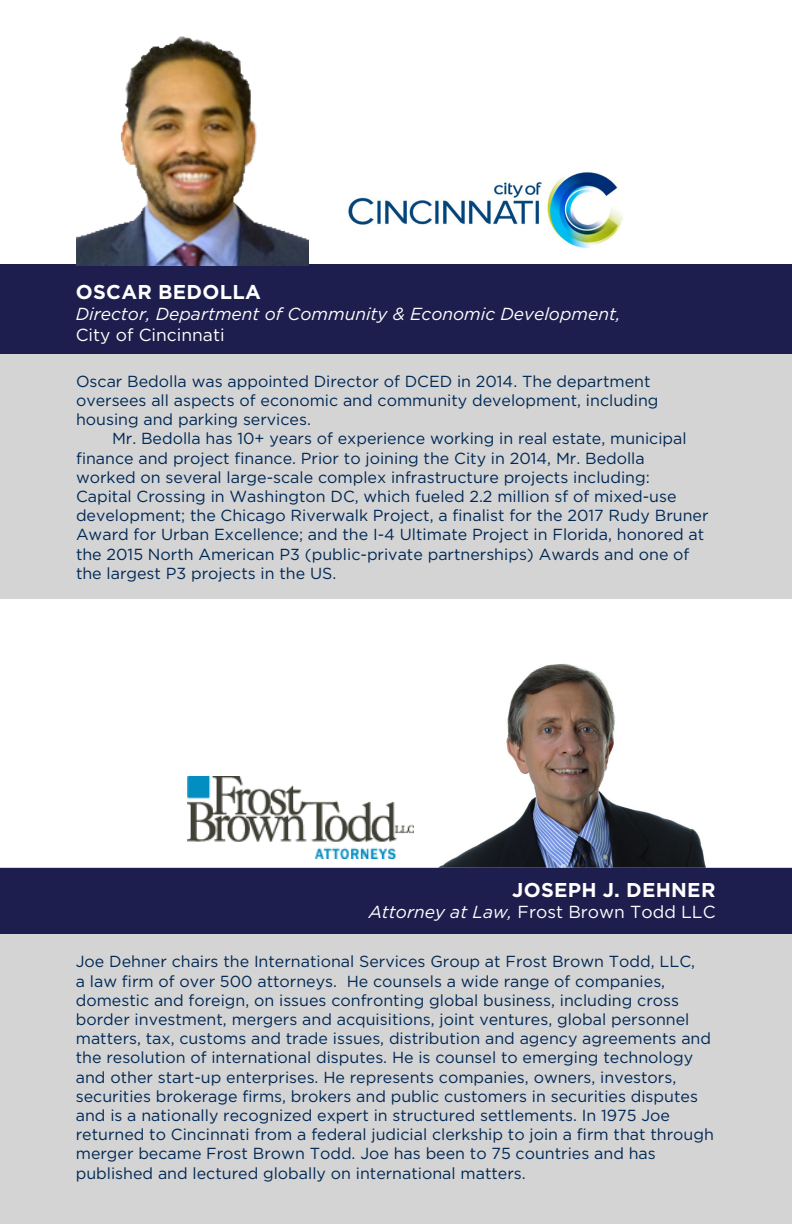
<style>
.page{position:relative;width:792px;height:1224px;background:#fff}
.page>*{position:absolute;margin:0;border:0;box-sizing:border-box;transform-origin:0 0}
.t1{font:700 20px "Gotham";letter-spacing:.015em;color:#fff}
.t2{font:italic 17.4px/21px "Gotham";color:#fff}
.t3{font:17.4px "Gotham";color:#fff}
.t4{font:16px/19.2px "Gotham";color:#002855}
.s1{font-style:normal}
.s2{font-style:italic}
</style>
<div class="page">
<img style="left:430px;top:663px;width:285px;height:205px">
<div style="left:0;top:868px;width:792px;height:356px;background:#d4d4d4"></div>
<div style="left:0;top:868px;width:792px;height:66px;background:#1d1e4d"></div>
<div style="left:0;top:265px;width:792px;height:334px;background:#d4d4d4"></div>
<div style="left:0;top:265px;width:792px;height:89px;background:#1d1e4d"></div>
<img style="left:76px;top:36px;width:233px;height:229px">
<img style="left:187px;top:776px;width:226px;height:82px">
<img style="left:348px;top:172px;width:275px;height:76px">
<p class="t1" style="left:76px;top:278px;width:186px">OSCAR BEDOLLA</p>
<p class="t2" style="left:76px;top:303px;width:546px">Director, Department of Community &amp; Economic Development,<br><span class="s1">City of Cincinnati</span></p>
<p class="t4" style="left:76px;top:371px;width:584px">Oscar Bedolla was appointed Director of DCED in 2014. The department oversees all aspects of economic and community development, including housing and parking services.</p>
<p class="t4" style="left:76px;top:429px;width:634px;text-indent:36px">Mr. Bedolla has 10+ years of experience working in real estate, municipal finance and project finance. Prior to joining the City in 2014, Mr. Bedolla worked on several large-scale complex infrastructure projects including:<br>Capital Crossing in Washington DC, which fueled 2.2 million sf of mixed-use development; the Chicago Riverwalk Project, a finalist for the 2017 Rudy Bruner Award for Urban Excellence; and the I-4 Ultimate Project in Florida, honored at the 2015 North American P3 (public-private partnerships) Awards and one of the largest P3 projects in the US.</p>
<p class="t1" style="left:512px;top:877px;width:205px">JOSEPH J. DEHNER</p>
<p class="t3" style="left:369px;top:901px;width:348px"><span class="s2">Attorney at Law,</span> Frost Brown Todd LLC</p>
<p class="t4" style="left:76px;top:952px;width:640px">Joe Dehner chairs the International Services Group at Frost Brown Todd, LLC,<br>a law firm of over 500 attorneys. He counsels a wide range of companies, domestic and foreign, on issues confronting global business, including cross border investment, mergers and acquisitions, joint ventures, global personnel matters, tax, customs and trade issues, distribution and agency agreements and the resolution of international disputes. He is counsel to emerging technology and other start-up enterprises. He represents companies, owners, investors, securities brokerage firms, brokers and public customers in securities disputes and is a nationally recognized expert in structured settlements. In 1975 Joe returned to Cincinnati from a federal judicial clerkship to join a firm that through merger became Frost Brown Todd. Joe has been to 75 countries and has published and lectured globally on international matters.</p>
</div>
